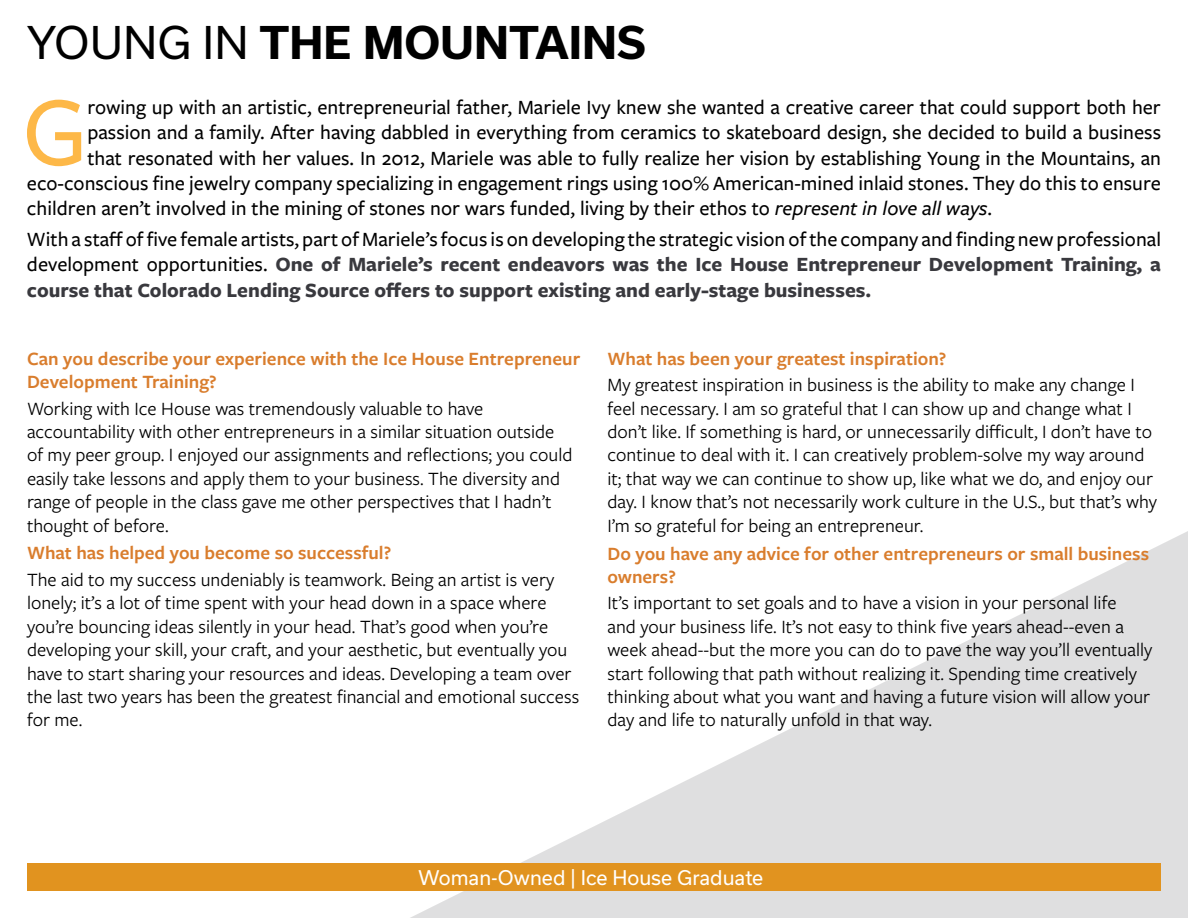
<style>
.page{position:relative;width:1188px;height:918px;background:#fff}
.page>*{position:absolute;margin:0;border:0;box-sizing:border-box;transform-origin:0 0}
.t1{font:500 101.7px "Freight Sans Pro";color:#fdb848}
.t2{font:700 43.05px "Usual";color:#000}
.t3{font:500 21px "Freight Sans Pro";color:#000}
.t4{font:700 21px/25.2px "Freight Sans Pro";color:#39393e;text-align:justify}
.t5{font:19.5px/23.4px "Freight Sans Pro";color:#000}
.t6{font:600 19.5px/23.4px "Freight Sans Pro";color:#d97d2d}
.t7{font:19.35px "Usual";color:#fff}
.s1{font-weight:400}
.s2{font-style:italic}
.s3{font-weight:500;color:#000}
</style>
<div class="page">
<svg style="left:152px;top:531px;width:1036px;height:387px"></svg>
<div style="left:27px;top:864px;width:1134px;height:27px;background:#e1931f"></div>
<h2 class="t2" style="left:27px;top:18px;width:620px"><span class="s1">YOUNG IN</span> THE MOUNTAINS</h2>
<h1 class="t1" style="left:22px;top:63px;width:67px">G</h1>
<p class="t3" style="left:87px;top:93px;width:1075px">rowing up with an artistic, entrepreneurial father, Mariele Ivy knew she wanted a creative career that could support both her</p>
<p class="t3" style="left:87px;top:119px;width:1075px">passion and a family. After having dabbled in everything from ceramics to skateboard design, she decided to build a business</p>
<p class="t3" style="left:87px;top:144px;width:1075px">that resonated with her values. In 2012, Mariele was able to fully realize her vision by establishing Young in the Mountains, an</p>
<p class="t3" style="left:27px;top:169px;width:1136px">eco-conscious fine jewelry company specializing in engagement rings using 100% American-mined inlaid stones. They do this to ensure</p>
<p class="t3" style="left:27px;top:194px;width:967px">children aren’t involved in the mining of stones nor wars funded, living by their ethos to <span class="s2">represent in love all ways</span>.</p>
<p class="t4" style="left:27px;top:226px;width:1136px"><span class="s3">With a staff of five female artists, part of Mariele’s focus is on developing the strategic vision of the company and finding new professional development opportunities.</span> One of Mariele’s recent endeavors was the Ice House Entrepreneur Development Training, a course that Colorado Lending Source offers to support existing and early-stage businesses.</p>
<p class="t6" style="left:27px;top:346px;width:555px">Can you describe your experience with the Ice House Entrepreneur<br>Development Training?</p>
<p class="t5" style="left:27px;top:396px;width:547px">Working with Ice House was tremendously valuable to have accountability with other entrepreneurs in a similar situation outside of my peer group. I enjoyed our assignments and reflections; you could easily take lessons and apply them to your business. The diversity and range of people in the class gave me other perspectives that I hadn’t thought of before.</p>
<p class="t6" style="left:27px;top:541px;width:366px">What has helped you become so successful?</p>
<p class="t5" style="left:27px;top:567px;width:554px">The aid to my success undeniably is teamwork. Being an artist is very lonely; it’s a lot of time spent with your head down in a space where you’re bouncing ideas silently in your head. That’s good when you’re developing your skill, your craft, and your aesthetic, but eventually you have to start sharing your resources and ideas. Developing a team over the last two years has been the greatest financial and emotional success for me.</p>
<p class="t6" style="left:607px;top:346px;width:340px">What has been your greatest inspiration?</p>
<p class="t5" style="left:607px;top:372px;width:551px">My greatest inspiration in business is the ability to make any change I feel necessary. I am so grateful that I can show up and change what I don’t like. If something is hard, or unnecessarily difficult, I don’t have to continue to deal with it. I can creatively problem-solve my way around it; that way we can continue to show up, like what we do, and enjoy our day. I know that’s not necessarily work culture in the U.S., but that’s why I’m so grateful for being an entrepreneur.</p>
<p class="t6" style="left:607px;top:541px;width:543px">Do you have any advice for other entrepreneurs or small business owners?</p>
<p class="t5" style="left:607px;top:590px;width:546px">It’s important to set goals and to have a vision in your personal life<br>and your business life. It’s not easy to think five years ahead--even a week ahead--but the more you can do to pave the way you’ll eventually start following that path without realizing it. Spending time creatively thinking about what you want and having a future vision will allow your day and life to naturally unfold in that way.</p>
<p class="t7" style="left:419px;top:866px;width:346px">Woman-Owned | Ice House Graduate</p>
</div>
